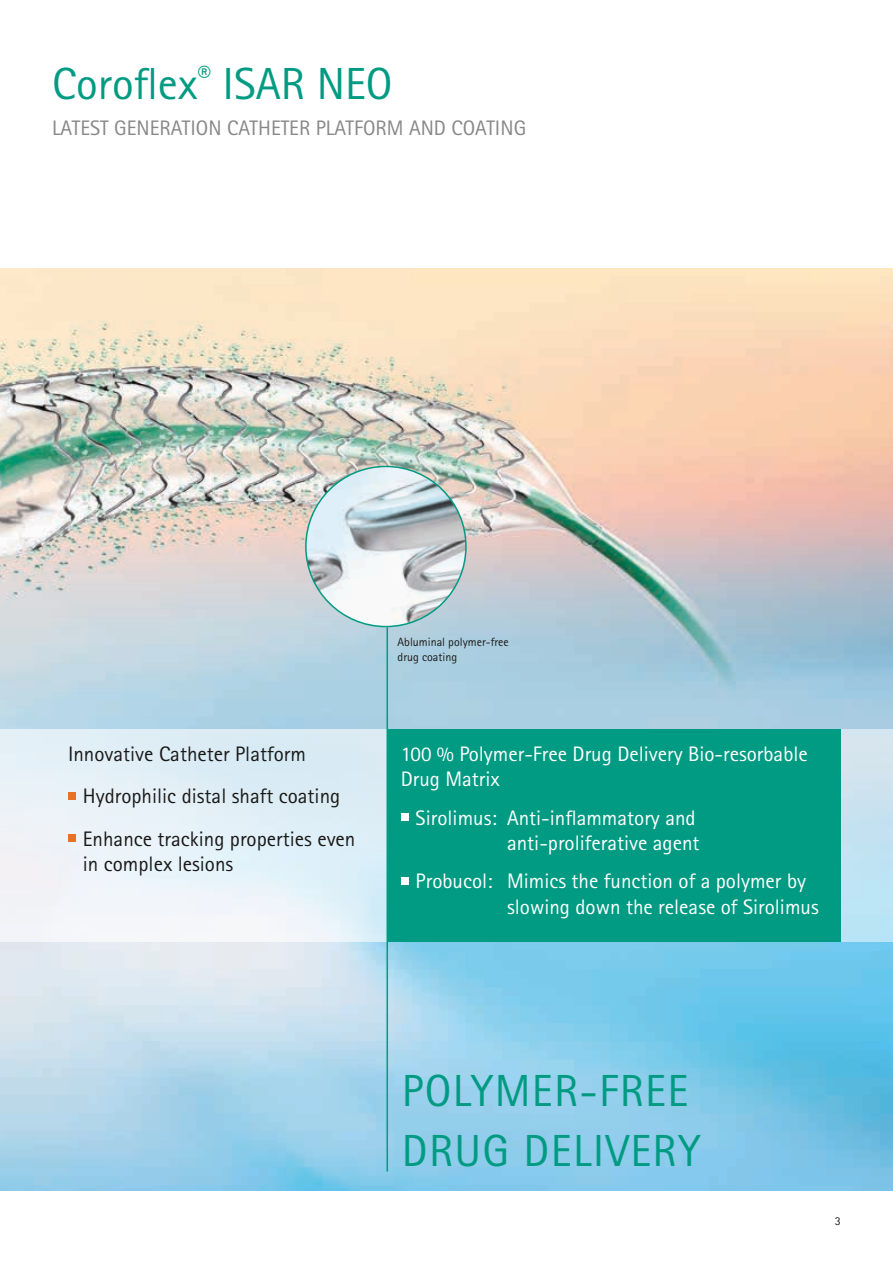
<style>
.page{position:relative;width:893px;height:1263px;background:#fff}
.page>*{position:absolute;margin:0;border:0;box-sizing:border-box;transform-origin:0 0}
.t1{font:45px/60px "Rotis Sans Serif Pro";letter-spacing:.03em;color:#009b82}
.t2{font:45px "Rotis Sans Serif Pro";color:#009b82}
.t3{font:21px/25.5px "Rotis Sans Serif Pro";color:#fff}
.t4{font:21px/42.5px "Rotis Sans Serif Pro";color:#1a1918}
.t5{font:21px "Rotis Sans Serif Pro";color:#878787}
.t6{font:12px/15px "Rotis Sans Serif Pro";color:#1a1918}
</style>
<div class="page">
<img style="left:0;top:269px;width:893px;height:922px">
<div style="left:388px;top:729px;width:453px;height:213px;background:#009b82"></div>
<div style="left:401px;top:813px;width:7px;height:8px;background:#fff"></div>
<div style="left:401px;top:877px;width:7px;height:7px;background:#fff"></div>
<svg style="left:0;top:729px;width:386px;height:213px;fill:#e5f1f8"></svg>
<div style="left:841px;top:729px;width:52px;height:213px;background:linear-gradient(to bottom,#d7e3ec,#b5e3f6)"></div>
<div style="left:68px;top:792px;width:7px;height:7px;background:#e77226"></div>
<div style="left:68px;top:835px;width:7px;height:7px;background:#e77226"></div>
<hr style="left:386px;top:627px;width:2px;height:544px;background:#009b82">
<img style="left:306px;top:466px;width:160px;height:160px;border-radius:80px">
<h1 class="t2" style="left:52px;top:57px;width:342px">Coroflex<sup>®</sup> ISAR NEO</h1>
<p class="t5" style="left:52px;top:116px;width:475px">LATEST GENERATION CATHETER PLATFORM AND COATING</p>
<p class="t4" style="left:83px;top:733px;width:274px;text-indent:-15px">Innovative Catheter Platform<br>Hydrophilic distal shaft coating<br>Enhance tracking properties even</p>
<p class="t4" style="left:83px;top:843px;width:152px">in complex lesions</p>
<p class="t6" style="left:398px;top:635px;width:113px">Abluminal polymer-free drug coating</p>
<p class="t3" style="left:401px;top:741px;width:409px">100 % Polymer-Free Drug Delivery Bio-resorbable<br>Drug Matrix</p>
<p class="t3" style="left:416px;top:805px;width:285px;text-align:right">Sirolimus: Anti-inflammatory and anti-proliferative agent</p>
<p class="t3" style="left:507px;top:869px;width:313px;text-indent:-91px">Probucol: Mimics the function of a polymer by slowing down the release of Sirolimus</p>
<h1 class="t1" style="left:402px;top:1061px;width:300px">POLYMER-FREE<br>DRUG DELIVERY</h1>
<p class="t6" style="left:835px;top:1213px;width:7px">3</p>
</div>
